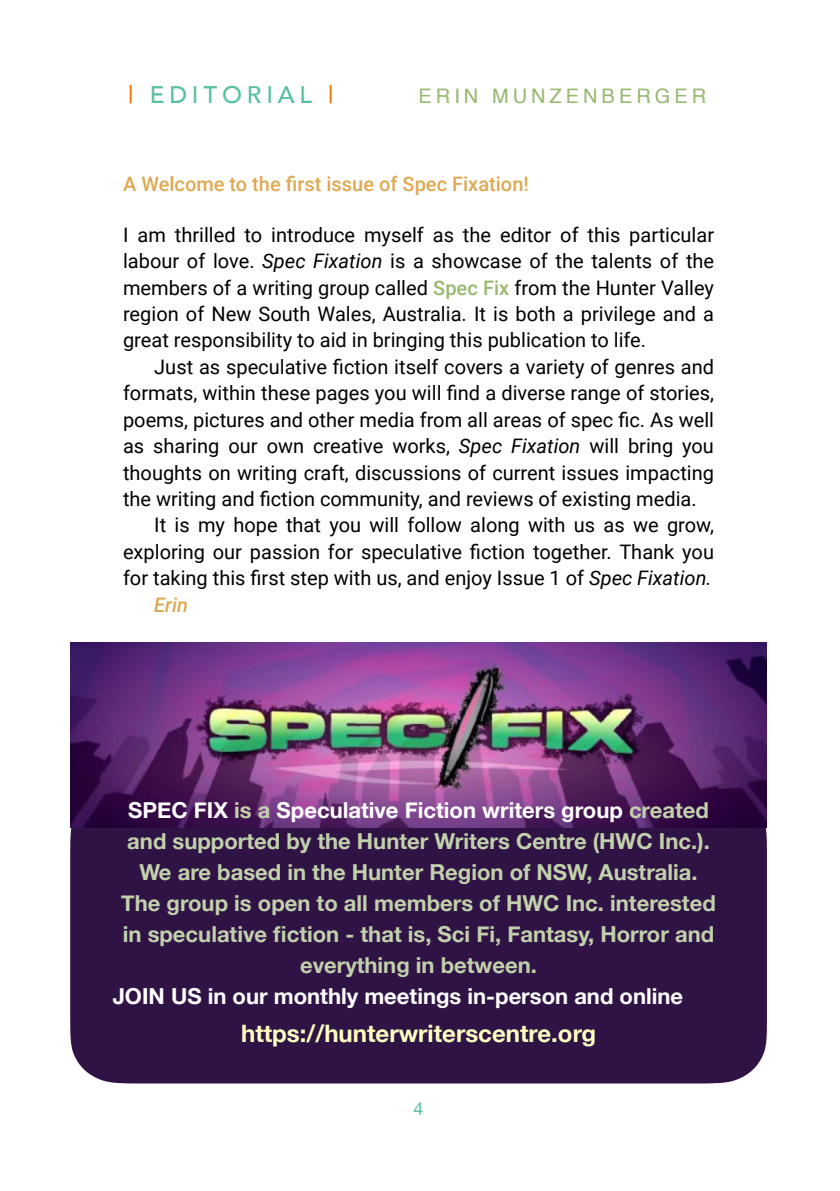
<style>
.page{position:relative;width:840px;height:1191px;background:#fff}
.page>*{position:absolute;margin:0;border:0;box-sizing:border-box;transform-origin:0 0}
.t1{font:700 24px "Helvetica Neue";color:#ffffc0}
.t2{font:500 24px "Avenir";letter-spacing:.2em;color:#59bfa0}
.t3{font:700 22px "Helvetica Neue";color:#c1d1ab}
.t4{font:700 22px "Helvetica Neue";color:#fff}
.t5{font:20px "Roboto";color:#000}
.t6{font:500 20px "Roboto";color:#dea953}
.t7{font:20px "Helvetica";letter-spacing:.2em;color:#97b86f}
.t8{font:italic 500 20px "Roboto";color:#dda853}
.t9{font:18px "Helvetica Neue";color:#58bb9e}
.s1{color:#f27200}
.s2{font-style:italic}
.s3{font-weight:500;color:#97b86f}
.s4{color:#c1d1ab}
</style>
<div class="page">
<div style="left:70px;top:827px;width:696px;height:256px;background:#301345"></div>
<img style="left:70px;top:642px;width:696px;height:185px">
<p class="t2" style="left:128px;top:74px;width:207px"><span class="s1">|</span> EDITORIAL <span class="s1">|</span></p>
<p class="t7" style="left:418px;top:81px;width:289px">ERIN MUNZENBERGER</p>
<p class="t6" style="left:123px;top:170px;width:407px">A Welcome to the first issue of Spec Fixation!</p>
<p class="t5" style="left:123px;top:221px;width:592px">I am thrilled to introduce myself as the editor of this particular</p>
<p class="t5" style="left:123px;top:247px;width:592px">labour of love. <span class="s2">Spec Fixation</span> is a showcase of the talents of the</p>
<p class="t5" style="left:123px;top:273px;width:592px">members of a writing group called <span class="s3">Spec Fix</span> from the Hunter Valley</p>
<p class="t5" style="left:123px;top:300px;width:592px">region of New South Wales, Australia. It is both a privilege and a</p>
<p class="t5" style="left:123px;top:326px;width:524px">great responsibility to aid in bringing this publication to life.</p>
<p class="t5" style="left:154px;top:353px;width:561px">Just as speculative fiction itself covers a variety of genres and</p>
<p class="t5" style="left:123px;top:379px;width:592px">formats, within these pages you will find a diverse range of stories,</p>
<p class="t5" style="left:123px;top:405px;width:592px">poems, pictures and other media from all areas of spec fic. As well</p>
<p class="t5" style="left:123px;top:432px;width:592px">as sharing our own creative works, <span class="s2">Spec Fixation</span> will bring you</p>
<p class="t5" style="left:123px;top:458px;width:592px">thoughts on writing craft, discussions of current issues impacting</p>
<p class="t5" style="left:123px;top:485px;width:575px">the writing and fiction community, and reviews of existing media.</p>
<p class="t5" style="left:154px;top:511px;width:561px">It is my hope that you will follow along with us as we grow,</p>
<p class="t5" style="left:123px;top:537px;width:592px">exploring our passion for speculative fiction together. Thank you</p>
<p class="t5" style="left:123px;top:564px;width:590px">for taking this first step with us, and enjoy Issue 1 of <span class="s2">Spec Fixation.</span></p>
<p class="t8" style="left:154px;top:590px;width:35px">Erin</p>
<p class="t4" style="left:128px;top:792px;width:582px">SPEC FIX <span class="s4">is a</span> Speculative Fiction writers group <span class="s4">created</span></p>
<p class="t3" style="left:127px;top:824px;width:583px">and supported by the Hunter Writers Centre (HWC Inc.).</p>
<p class="t3" style="left:139px;top:855px;width:559px">We are based in the Hunter Region of NSW, Australia.</p>
<p class="t3" style="left:121px;top:886px;width:595px">The group is open to all members of HWC Inc. interested</p>
<p class="t3" style="left:123px;top:917px;width:592px">in speculative fiction - that is, Sci Fi, Fantasy, Horror and</p>
<p class="t3" style="left:300px;top:948px;width:238px">everything in between.</p>
<p class="t4" style="left:113px;top:979px;width:571px">JOIN US in our monthly meetings in-person and online</p>
<p class="t1" style="left:241px;top:1014px;width:356px">https://hunterwriterscentre.org</p>
<p class="t9" style="left:413px;top:1095px;width:12px">4</p>
</div>
